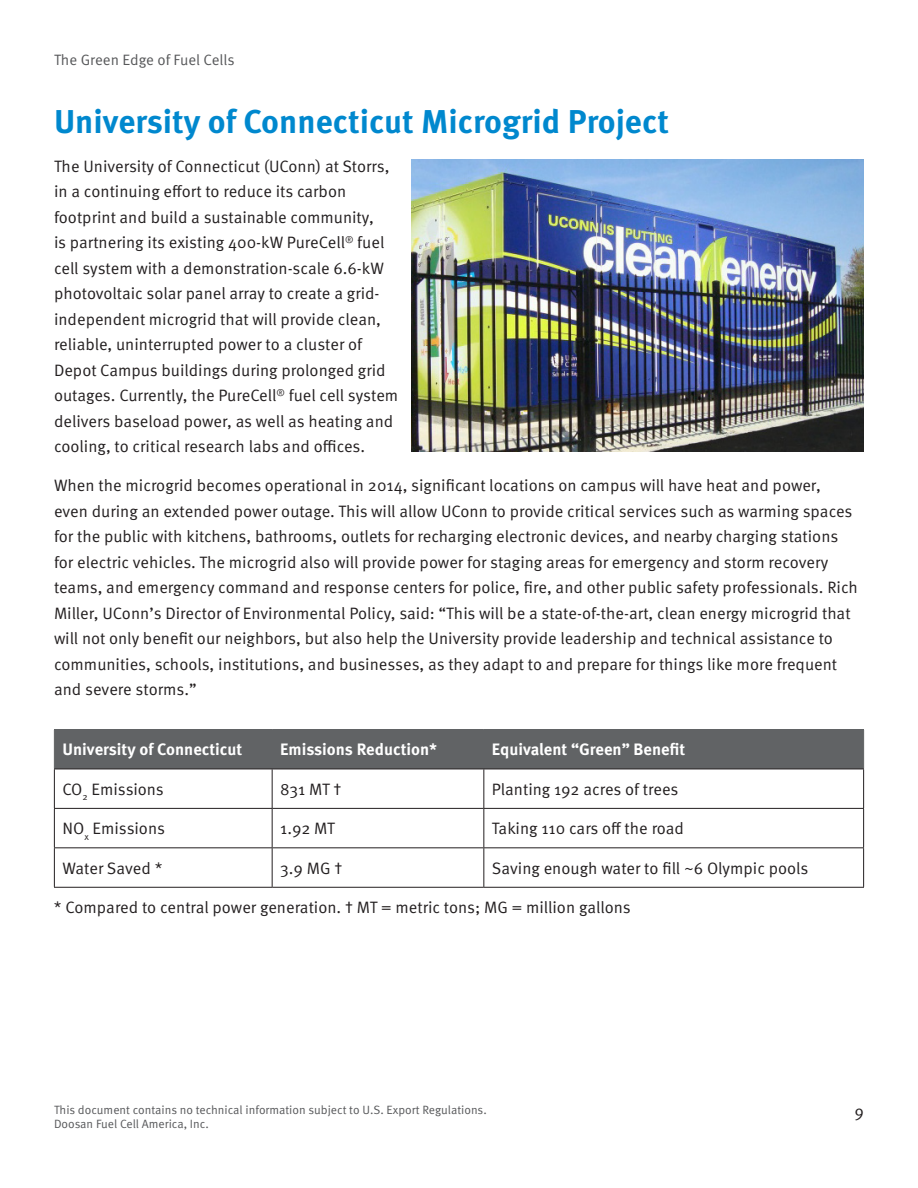
<style>
.page{position:relative;width:918px;height:1188px;background:#fff}
.page>*{position:absolute;margin:0;border:0;box-sizing:border-box;transform-origin:0 0}
.t1{font:700 33px "Meta Pro";color:#0088ce}
.t2{font:16.5px/25.5px "Meta Pro";color:#231f20}
.t3{font:700 16.5px "Meta Pro";color:#fff}
.t4{font:15px "Meta Pro";color:#57585a}
.t5{font:12px/14.4px "Meta Pro";color:#57585a}
</style>
<div class="page">
<div style="left:55px;top:730px;width:808px;height:39px;background:#616365"></div>
<hr style="left:272px;top:730px;width:1px;height:39px;background:#616365">
<hr style="left:483px;top:730px;width:1px;height:39px;background:#616365">
<hr style="left:54px;top:808px;width:218px;height:1px;background:#231f20">
<hr style="left:272px;top:808px;width:212px;height:1px;background:#231f20">
<hr style="left:484px;top:808px;width:380px;height:1px;background:#231f20">
<hr style="left:54px;top:847px;width:218px;height:1px;background:#231f20">
<hr style="left:272px;top:847px;width:212px;height:1px;background:#231f20">
<hr style="left:484px;top:847px;width:380px;height:1px;background:#231f20">
<hr style="left:54px;top:887px;width:218px;height:1px;background:#231f20">
<hr style="left:272px;top:887px;width:212px;height:1px;background:#231f20">
<hr style="left:484px;top:887px;width:380px;height:1px;background:#231f20">
<hr style="left:54px;top:769px;width:1px;height:39px;background:#231f20">
<hr style="left:54px;top:809px;width:1px;height:38px;background:#231f20">
<hr style="left:54px;top:848px;width:1px;height:39px;background:#231f20">
<hr style="left:54px;top:729px;width:218px;height:1px;background:#616365">
<hr style="left:54px;top:730px;width:1px;height:39px;background:#616365">
<hr style="left:272px;top:729px;width:212px;height:1px;background:#616365">
<hr style="left:484px;top:729px;width:380px;height:1px;background:#616365">
<hr style="left:863px;top:730px;width:1px;height:39px;background:#616365">
<hr style="left:54px;top:769px;width:218px;height:1px;background:#231f20">
<hr style="left:272px;top:769px;width:212px;height:1px;background:#231f20">
<hr style="left:272px;top:769px;width:1px;height:39px;background:#231f20">
<hr style="left:484px;top:769px;width:380px;height:1px;background:#231f20">
<hr style="left:483px;top:769px;width:1px;height:39px;background:#231f20">
<hr style="left:863px;top:769px;width:1px;height:39px;background:#231f20">
<hr style="left:272px;top:809px;width:1px;height:38px;background:#231f20">
<hr style="left:483px;top:809px;width:1px;height:38px;background:#231f20">
<hr style="left:863px;top:809px;width:1px;height:38px;background:#231f20">
<hr style="left:272px;top:848px;width:1px;height:39px;background:#231f20">
<hr style="left:483px;top:848px;width:1px;height:39px;background:#231f20">
<hr style="left:863px;top:848px;width:1px;height:39px;background:#231f20">
<img style="left:412px;top:160px;width:452px;height:292px">
<p class="t4" style="left:54px;top:51px;width:182px">The Green Edge of Fuel Cells</p>
<h1 class="t1" style="left:54px;top:101px;width:616px">University of Connecticut Microgrid Project</h1>
<p class="t2" style="left:54px;top:154px;width:346px">The University of Connecticut (UConn) at Storrs, in a continuing effort to reduce its carbon footprint and build a sustainable community,<br>is partnering its existing 400-kW PureCell<sup>®</sup> fuel cell system with a demonstration-scale 6.6-kW photovoltaic solar panel array to create a grid&shy;independent microgrid that will provide clean, reliable, uninterrupted power to a cluster of Depot Campus buildings during prolonged grid outages. Currently, the PureCell<sup>®</sup> fuel cell system delivers baseload power, as well as heating and cooling, to critical research labs and offices.</p>
<p class="t2" style="left:54px;top:473px;width:805px">When the microgrid becomes operational in 2014, significant locations on campus will have heat and power, even during an extended power outage. This will allow UConn to provide critical services such as warming spaces for the public with kitchens, bathrooms, outlets for recharging electronic devices, and nearby charging stations for electric vehicles. The microgrid also will provide power for staging areas for emergency and storm recovery teams, and emergency command and response centers for police, fire, and other public safety professionals. Rich Miller, UConn’s Director of Environmental Policy, said: “This will be a state-of-the-art, clean energy microgrid that will not only benefit our neighbors, but also help the University provide leadership and technical assistance to communities, schools, institutions, and businesses, as they adapt to and prepare for things like more frequent and severe storms.”</p>
<p class="t3" style="left:62px;top:739px;width:181px">University of Connecticut</p>
<p class="t3" style="left:280px;top:739px;width:159px">Emissions Reduction*</p>
<p class="t3" style="left:492px;top:739px;width:195px">Equivalent “Green” Benefit</p>
<p class="t2" style="left:62px;top:777px;width:103px">CO<sub>2</sub> Emissions</p>
<p class="t2" style="left:280px;top:777px;width:63px">831 MT †</p>
<p class="t2" style="left:492px;top:777px;width:188px">Planting 192 acres of trees</p>
<p class="t2" style="left:62px;top:816px;width:104px">NO<sub>x</sub> Emissions</p>
<p class="t2" style="left:280px;top:816px;width:56px">1.92 MT</p>
<p class="t2" style="left:492px;top:816px;width:194px">Taking 110 cars off the road</p>
<p class="t2" style="left:62px;top:856px;width:102px">Water Saved *</p>
<p class="t2" style="left:280px;top:856px;width:64px">3.9 MG †</p>
<p class="t2" style="left:492px;top:856px;width:318px">Saving enough water to fill ~6 Olympic pools</p>
<p class="t2" style="left:54px;top:895px;width:578px">* Compared to central power generation. † MT = metric tons; MG = million gallons</p>
<p class="t5" style="left:54px;top:1103px;width:434px">This document contains no technical information subject to U.S. Export Regulations.<br>Doosan Fuel Cell America, Inc.</p>
<p class="t2" style="left:855px;top:1099px;width:11px">9</p>
</div>
